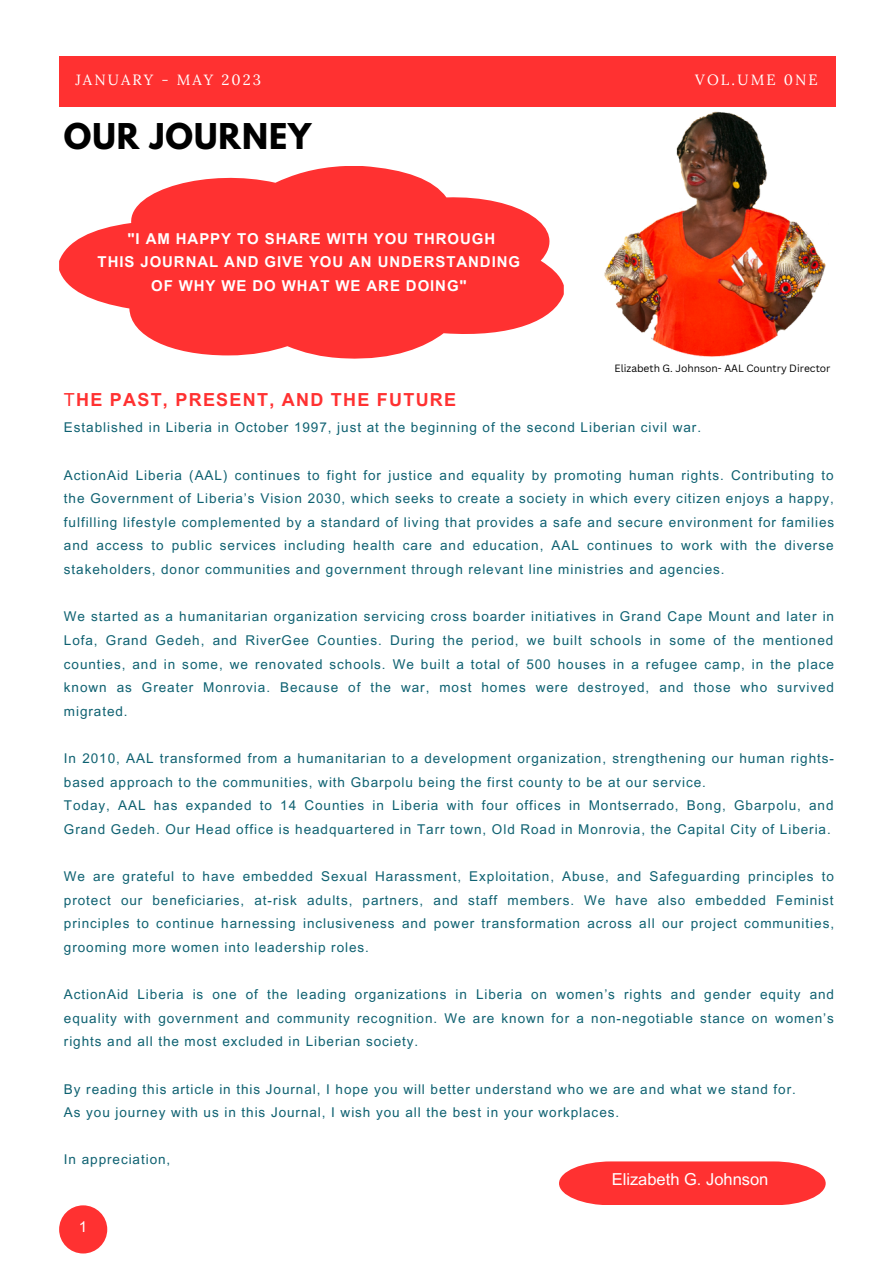
<style>
.page{position:relative;width:893px;height:1264px;background:#fff}
.page>*{position:absolute;margin:0;border:0;box-sizing:border-box;transform-origin:0 0}
.t1{font:700 31.5px "League Spartan";letter-spacing:.03em;color:#000}
.t2{font:700 18px "Arial MT Pro";letter-spacing:.07em;color:#ff3131}
.t3{font:16.5px "Arial MT Pro";color:#fff}
.t4{font:700 15px "Arial MT Pro";letter-spacing:.06em;color:#fff}
.t5{font:15px "Arial MT Pro";color:#fff}
.t6{font:14.85px "Lora";letter-spacing:.14em;color:#fff}
.t7{font:13.5px/23.5px "Arial MT Pro";letter-spacing:.07em;color:#0e6171;text-align:justify}
.t8{font:10.2px "Canva Sans";color:#000}
.s1{font-weight:400}
</style>
<div class="page">
<div style="left:59px;top:56px;width:776px;height:51px;background:#ff3131"></div>
<img style="left:563px;top:89px;width:273px;height:268px">
<svg style="left:59px;top:166px;width:504px;height:192px;fill:#ff3131"></svg>
<svg style="left:559px;top:1161px;width:266px;height:43px;background:#ff4242"></svg>
<div style="left:59px;top:1205px;width:48px;height:48px;background:#ff3131;border-radius:50%"></div>
<p class="t6" style="left:75px;top:70px;width:187px">JANUARY - MAY 2023</p>
<p class="t6" style="left:695px;top:70px;width:124px">VOL.UME 0NE</p>
<p class="t1" style="left:64px;top:120px;width:249px">OUR JOURNEY</p>
<p class="t4" style="left:128px;top:233px;width:369px">"I AM HAPPY TO SHARE WITH YOU THROUGH</p>
<p class="t4" style="left:98px;top:256px;width:424px">THIS JOURNAL AND GIVE YOU AN UNDERSTANDING</p>
<p class="t4" style="left:151px;top:280px;width:317px">OF WHY WE DO WHAT WE ARE DOING"</p>
<p class="t8" style="left:614px;top:361px;width:217px">Elizabeth G. Johnson- AAL Country Director</p>
<p class="t2" style="left:64px;top:393px;width:394px"><span class="s1">T</span>HE PAST, PRESENT, AND THE FUTURE</p>
<p class="t7" style="left:64px;top:417px;width:638px">Established in Liberia in October 1997, just at the beginning of the second Liberian civil war.</p>
<p class="t7" style="left:64px;top:465px;width:771px">ActionAid Liberia (AAL) continues to fight for justice and equality by promoting human rights. Contributing to the Government of Liberia’s Vision 2030, which seeks to create a society in which every citizen enjoys a happy, fulfilling lifestyle complemented by a standard of living that provides a safe and secure environment for families and access to public services including health care and education, AAL continues to work with the diverse stakeholders, donor communities and government through relevant line ministries and agencies.</p>
<p class="t7" style="left:64px;top:606px;width:771px">We started as a humanitarian organization servicing cross boarder initiatives in Grand Cape Mount and later in Lofa, Grand Gedeh, and RiverGee Counties. During the period, we built schools in some of the mentioned counties, and in some, we renovated schools. We built a total of 500 houses in a refugee camp, in the place known as Greater Monrovia. Because of the war, most homes were destroyed, and those who survived migrated.</p>
<p class="t7" style="left:64px;top:748px;width:771px">In 2010, AAL transformed from a humanitarian to a development organization, strengthening our human rights&shy;based approach to the communities, with Gbarpolu being the first county to be at our service.</p>
<p class="t7" style="left:64px;top:795px;width:771px">Today, AAL has expanded to 14 Counties in Liberia with four offices in Montserrado, Bong, Gbarpolu, and<br>Grand Gedeh. Our Head office is headquartered in Tarr town, Old Road in Monrovia, the Capital City of Liberia.</p>
<p class="t7" style="left:64px;top:866px;width:771px">We are grateful to have embedded Sexual Harassment, Exploitation, Abuse, and Safeguarding principles to protect our beneficiaries, at-risk adults, partners, and staff members. We have also embedded Feminist principles to continue harnessing inclusiveness and power transformation across all our project communities, grooming more women into leadership roles.</p>
<p class="t7" style="left:64px;top:984px;width:771px">ActionAid Liberia is one of the leading organizations in Liberia on women’s rights and gender equity and equality with government and community recognition. We are known for a non-negotiable stance on women’s rights and all the most excluded in Liberian society.</p>
<p class="t7" style="left:64px;top:1078px;width:733px">By reading this article in this Journal, I hope you will better understand who we are and what we stand for.</p>
<p class="t7" style="left:64px;top:1102px;width:556px">As you journey with us in this Journal, I wish you all the best in your workplaces.</p>
<p class="t7" style="left:64px;top:1149px;width:108px">In appreciation,</p>
<p class="t5" style="left:79px;top:1221px;width:10px">1</p>
<p class="t3" style="left:611px;top:1172px;width:158px">Elizabeth G. Johnson</p>
</div>
